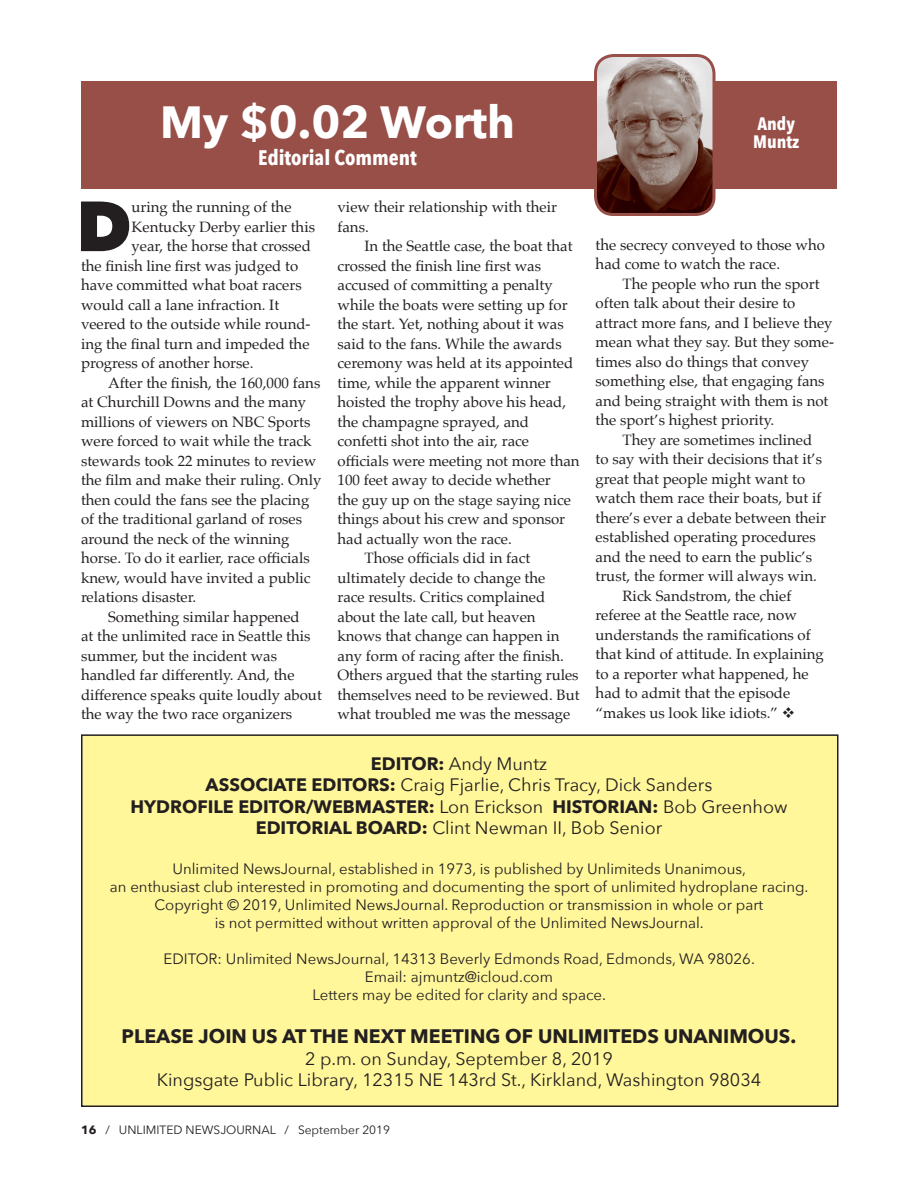
<style>
.page{position:relative;width:918px;height:1188px;background:#fff}
.page>*{position:absolute;margin:0;border:0;box-sizing:border-box;transform-origin:0 0}
.t1{font:800 70.05px "Avenir Next";color:#231f20}
.t2{font:700 45px "Avenir Next";color:#fff}
.t3{font:700 21px "Avenir Next Condensed";color:#fff}
.t4{font:700 19.5px "Avenir Next";color:#231f20}
.t5{font:18px "Avenir Next";color:#231f20}
.t6{font:700 18px "Avenir Next";color:#231f20}
.t7{font:700 18px "Avenir Next Condensed";color:#fff}
.t8{font:15px/19.5px "Palatino";color:#231f20}
.t9{font:15px "Avenir Next";color:#231f20}
.t10{font:12px "Avenir Next";color:#231f20}
.s1{font-weight:700}
.s2{font-weight:400}
</style>
<div class="page">
<div style="left:82px;top:735px;width:756px;height:371px;background:#fff79a"></div>
<div style="left:81px;top:734px;width:757px;height:373px;border:2px solid #231f20"></div>
<img style="left:596px;top:58px;width:116px;height:156px">
<div style="left:594px;top:54px;width:122px;height:162px;border:3px solid #974f48;border-radius:18px"></div>
<div style="left:716px;top:81px;width:121px;height:108px;background:#974f48"></div>
<div style="left:81px;top:81px;width:515px;height:108px;background:#974f48"></div>
<p class="t2" style="left:160px;top:83px;width:356px">My $0.02 Worth</p>
<p class="t3" style="left:258px;top:145px;width:160px">Editorial Comment</p>
<p class="t1" style="left:76px;top:183px;width:57px">D</p>
<p class="t8" style="left:132px;top:197px;width:161px">uring the running of the</p>
<p class="t8" style="left:132px;top:217px;width:185px">Kentucky Derby earlier this</p>
<p class="t8" style="left:132px;top:236px;width:181px">year, the horse that crossed</p>
<p class="t8" style="left:81px;top:256px;width:219px">the finish line first was judged to</p>
<p class="t8" style="left:81px;top:275px;width:222px">have committed what boat racers</p>
<p class="t8" style="left:81px;top:295px;width:200px">would call a lane infraction. It</p>
<p class="t8" style="left:81px;top:314px;width:231px">veered to the outside while round-</p>
<p class="t8" style="left:81px;top:334px;width:230px">ing the final turn and impeded the</p>
<p class="t8" style="left:81px;top:353px;width:174px">progress of another horse.</p>
<p class="t8" style="left:81px;top:373px;width:242px;text-indent:27px">After the finish, the 160,000 fans at Churchill Downs and the many millions of viewers on NBC Sports were forced to wait while the track stewards took 22 minutes to review the film and make their ruling. Only then could the fans see the placing of the traditional garland of roses around the neck of the winning horse. To do it earlier, race officials knew, would have invited a public relations disaster.</p>
<p class="t8" style="left:81px;top:607px;width:242px;text-indent:27px">Something similar happened<br>at the unlimited race in Seattle this summer, but the incident was handled far differently. And, the difference speaks quite loudly about the way the two race organizers</p>
<p class="t8" style="left:338px;top:197px;width:221px">view their relationship with their fans.</p>
<p class="t8" style="left:338px;top:236px;width:244px;text-indent:27px">In the Seattle case, the boat that crossed the finish line first was accused of committing a penalty while the boats were setting up for the start. Yet, nothing about it was said to the fans. While the awards ceremony was held at its appointed time, while the apparent winner hoisted the trophy above his head, the champagne sprayed, and confetti shot into the air, race officials were meeting not more than<br>100 feet away to decide whether<br>the guy up on the stage saying nice things about his crew and sponsor had actually won the race.</p>
<p class="t8" style="left:338px;top:548px;width:244px;text-indent:27px">Those officials did in fact ultimately decide to change the<br>race results. Critics complained about the late call, but heaven knows that change can happen in any form of racing after the finish.<br>Others argued that the starting rules themselves need to be reviewed. But what troubled me was the message</p>
<p class="t7" style="left:757px;top:113px;width:39px">Andy</p>
<p class="t7" style="left:753px;top:131px;width:48px">Muntz</p>
<p class="t8" style="left:596px;top:235px;width:231px">the secrecy conveyed to those who had come to watch the race.</p>
<p class="t8" style="left:596px;top:274px;width:240px;text-indent:27px">The people who run the sport often talk about their desire to attract more fans, and I believe they mean what they say. But they some&shy;times also do things that convey something else, that engaging fans and being straight with them is not the sport’s highest priority.</p>
<p class="t8" style="left:596px;top:430px;width:232px;text-indent:27px">They are sometimes inclined to say with their decisions that it’s great that people might want to watch them race their boats, but if there’s ever a debate between their established operating procedures and the need to earn the public’s trust, the former will always win.</p>
<p class="t8" style="left:596px;top:586px;width:230px;text-indent:27px">Rick Sandstrom, the chief referee at the Seattle race, now understands the ramifications of that kind of attitude. In explaining to a reporter what happened, he had to admit that the episode “makes us look like idiots.” ❖</p>
<p class="t5" style="left:371px;top:748px;width:178px"><span class="s1">EDITOR:</span> Andy Muntz</p>
<p class="t5" style="left:206px;top:770px;width:508px"><span class="s1">ASSOCIATE EDITORS:</span> Craig Fjarlie, Chris Tracy, Dick Sanders</p>
<p class="t6" style="left:130px;top:791px;width:659px">HYDROFILE EDITOR/WEBMASTER: <span class="s2">Lon Erickson</span> HISTORIAN: <span class="s2">Bob Greenhow</span></p>
<p class="t5" style="left:256px;top:813px;width:408px"><span class="s1">EDITORIAL BOARD:</span> Clint Newman II, Bob Senior</p>
<p class="t9" style="left:172px;top:856px;width:575px">Unlimited NewsJournal, established in 1973, is published by Unlimiteds Unanimous,</p>
<p class="t9" style="left:110px;top:874px;width:700px">an enthusiast club interested in promoting and documenting the sport of unlimited hydroplane racing.</p>
<p class="t9" style="left:155px;top:892px;width:610px">Copyright © 2019, Unlimited NewsJournal. Reproduction or transmission in whole or part</p>
<p class="t9" style="left:215px;top:910px;width:491px">is not permitted without written approval of the Unlimited NewsJournal.</p>
<p class="t9" style="left:164px;top:946px;width:593px">EDITOR: Unlimited NewsJournal, 14313 Beverly Edmonds Road, Edmonds, WA 98026.</p>
<p class="t9" style="left:365px;top:964px;width:190px">Email: ajmuntz@icloud.com</p>
<p class="t9" style="left:312px;top:982px;width:295px">Letters may be edited for clarity and space.</p>
<p class="t4" style="left:122px;top:1020px;width:676px">PLEASE JOIN US AT THE NEXT MEETING OF UNLIMITEDS UNANIMOUS.</p>
<p class="t5" style="left:305px;top:1043px;width:309px">2 p.m. on Sunday, September 8, 2019</p>
<p class="t5" style="left:157px;top:1065px;width:606px">Kingsgate Public Library, 12315 NE 143rd St., Kirkland, Washington 98034</p>
<p class="t10" style="left:81px;top:1120px;width:311px"><span class="s1">16</span> / UNLIMITED NEWSJOURNAL / September 2019</p>
</div>
